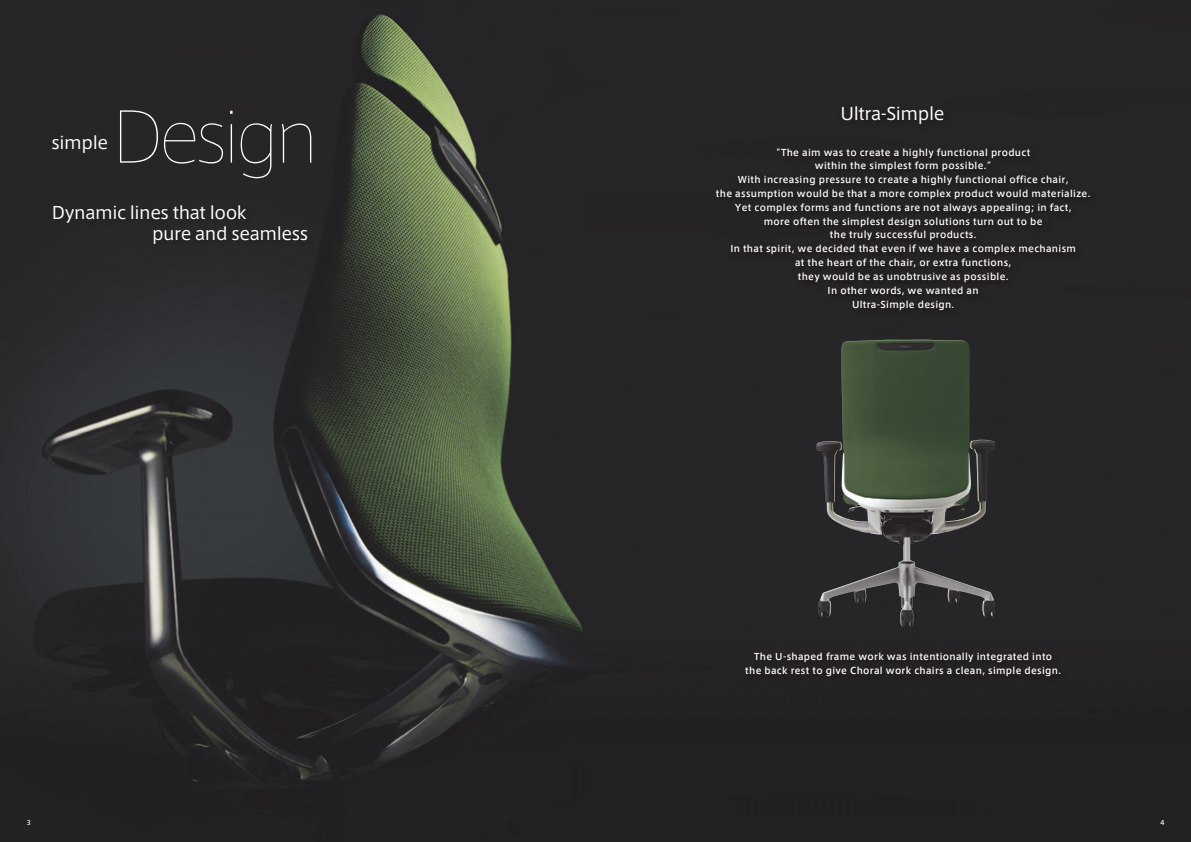
<style>
.page{position:relative;width:1191px;height:842px;background:#fff}
.page>*{position:absolute;margin:0;border:0;box-sizing:border-box;transform-origin:0 0}
.t1{font:68px "Axis Std Ultra Light 90 pv RKSJ H";letter-spacing:-.1em;color:#fff}
.t2{font:17px/21.3px "Axis Std Regular 90 pv RKSJ H";letter-spacing:-.025em;color:#fff}
.t3{font:9.2px/13.8px "Axis Std Medium 90 pv RKSJ H";letter-spacing:.035em;color:#fff;text-align:center}
.t4{font:7.1px "Frutiger";color:#fff}
</style>
<div class="page">
<img style="left:0;top:0;width:1191px;height:841px">
<div style="left:49px;top:200px;width:266px;height:52px;background:#28272a"></div>
<div style="left:53px;top:205px;width:255px;height:40px;background:#282527"></div>
<div style="left:837px;top:101px;width:114px;height:30px;background:#262426"></div>
<div style="left:842px;top:106px;width:101px;height:18px;background:#252223"></div>
<img style="left:816px;top:340px;width:104px;height:286px">
<div style="left:710px;top:143px;width:387px;height:174px;background:#262526"></div>
<div style="left:715px;top:147px;width:375px;height:163px;background:#262324"></div>
<div style="left:740px;top:647px;width:327px;height:36px;background:#232224"></div>
<div style="left:745px;top:652px;width:316px;height:24px;background:#242223"></div>
<svg style="left:52px;top:135px;width:55px;height:18px"></svg>
<div style="left:119px;top:110px;width:114px;height:54px;background:#262527"></div>
<div style="left:240px;top:123px;width:33px;height:56px;background:#262527"></div>
<svg style="left:281px;top:123px;width:31px;height:40px"></svg>
<svg style="left:26px;top:819px;width:5px;height:6px"></svg>
<svg style="left:1160px;top:818px;width:4px;height:7px"></svg>
<h2 class="t2" style="left:52px;top:134px;width:58px">simple</h2>
<h1 class="t1" style="left:111px;top:111px;width:210px">Design</h1>
<h2 class="t2" style="left:152px;top:204px;width:158px;text-indent:-100px">Dynamic lines that look<br>pure and seamless</h2>
<h2 class="t2" style="left:840px;top:105px;width:105px">Ultra-Simple</h2>
<p class="t3" style="left:716px;top:146px;width:376px">“The aim was to create a highly functional product<br>within the simplest form possible.”<br>With increasing pressure to create a highly functional office chair,<br>the assumption would be that a more complex product would materialize.<br>Yet complex forms and functions are not always appealing; in fact,<br>more often the simplest design solutions turn out to be<br>the truly successful products.<br>In that spirit, we decided that even if we have a complex mechanism<br>at the heart of the chair, or extra functions,<br>they would be as unobtrusive as possible.<br>In other words, we wanted an<br>Ultra-Simple design.</p>
<p class="t3" style="left:745px;top:651px;width:317px">The U-shaped frame work was intentionally integrated into the back rest to give Choral work chairs a clean, simple design.</p>
<p class="t4" style="left:27px;top:819px;width:5px">3</p>
<p class="t4" style="left:1160px;top:819px;width:5px">4</p>
</div>
